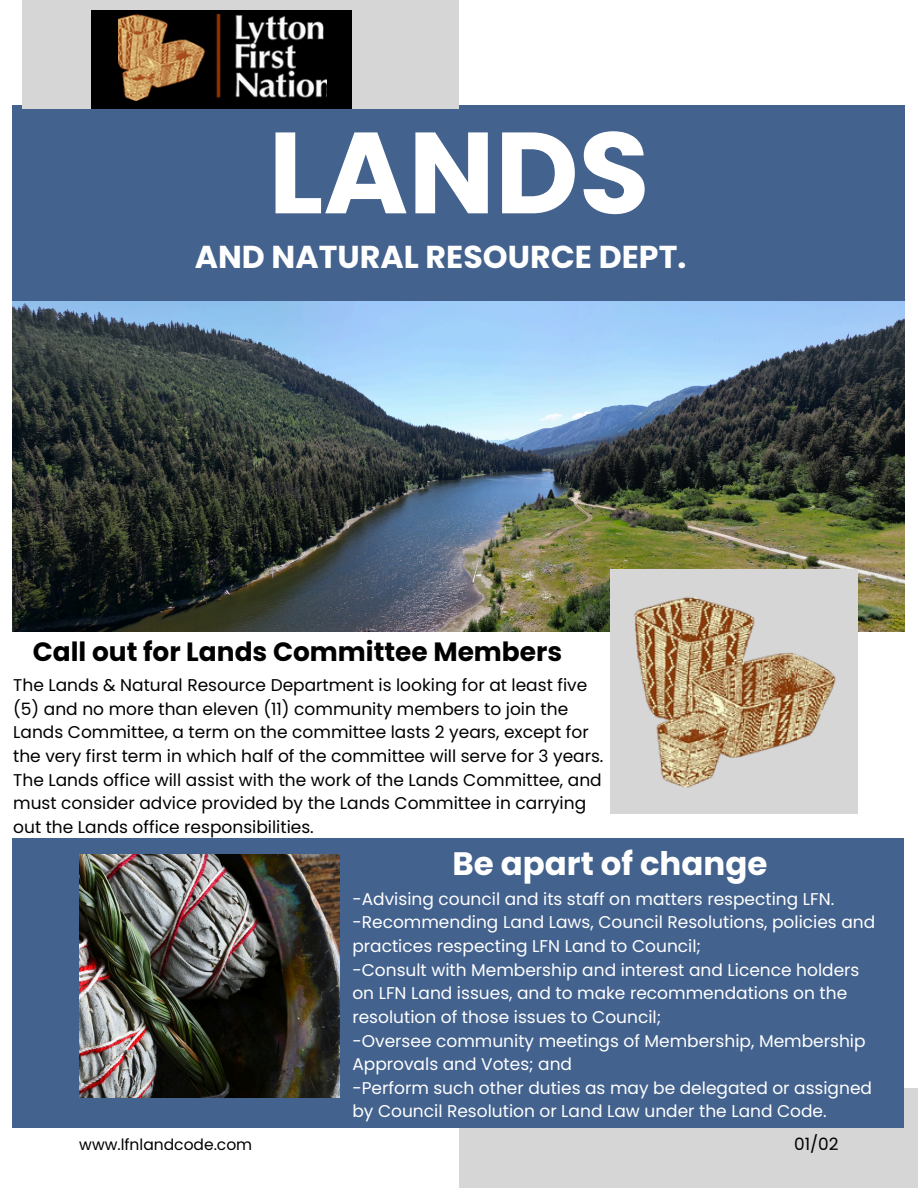
<style>
.page{position:relative;width:918px;height:1188px;background:#fff}
.page>*{position:absolute;margin:0;border:0;box-sizing:border-box;transform-origin:0 0}
.t1{font:700 115.2px "Poppins";color:#fff}
.t2{font:700 32.4px "Poppins";color:#fff}
.t3{font:700 31.65px "Poppins";color:#fff}
.t4{font:700 26.4px "Poppins";color:#000}
.t5{font:16.95px/23.7px "Poppins";color:#fff}
.t6{font:16.95px/23.7px "Poppins";color:#000}
.t7{font:15.45px "Poppins";color:#000}
</style>
<div class="page">
<div style="left:459px;top:1088px;width:459px;height:100px;background:#d6d6d6"></div>
<div style="left:13px;top:105px;width:892px;height:197px;background:#43628e"></div>
<div style="left:22px;top:0;width:436px;height:108px;background:#d6d6d6"></div>
<div style="left:13px;top:838px;width:891px;height:289px;background:#43628e"></div>
<img style="left:13px;top:302px;width:892px;height:330px">
<div style="left:610px;top:569px;width:248px;height:245px;background:#d6d6d6"></div>
<img style="left:634px;top:597px;width:202px;height:191px">
<img style="left:79px;top:855px;width:261px;height:242px">
<div style="left:92px;top:10px;width:260px;height:98px;background:#000"></div>
<img style="left:118px;top:14px;width:208px;height:87px">
<p class="t1" style="left:268px;top:92px;width:383px">LANDS</p>
<p class="t3" style="left:195px;top:235px;width:493px">AND NATURAL RESOURCE DEPT.</p>
<p class="t4" style="left:33px;top:633px;width:531px">Call out for Lands Committee Members</p>
<p class="t6" style="left:13px;top:673px;width:592px">The Lands &amp; Natural Resource Department is looking for at least five (5) and no more than eleven (11) community members to join the Lands Committee, a term on the committee lasts 2 years, except for the very first term in which half of the committee will serve for 3 years.<br>The Lands office will assist with the work of the Lands Committee, and must consider advice provided by the Lands Committee in carrying out the Lands office responsibilities.</p>
<h4 class="t2" style="left:453px;top:841px;width:316px">Be apart of change</h4>
<p class="t5" style="left:352px;top:887px;width:483px">-Advising council and its staff on matters respecting LFN.</p>
<p class="t5" style="left:352px;top:911px;width:524px">-Recommending Land Laws, Council Resolutions, policies and practices respecting LFN Land to Council;</p>
<p class="t5" style="left:352px;top:958px;width:509px">-Consult with Membership and interest and Licence holders on LFN Land issues, and to make recommendations on the resolution of those issues to Council;</p>
<p class="t5" style="left:352px;top:1029px;width:515px">-Oversee community meetings of Membership, Membership<br>Approvals and Votes; and</p>
<p class="t5" style="left:352px;top:1076px;width:521px">-Perform such other duties as may be delegated or assigned by Council Resolution or Land Law under the Land Code.</p>
<h3 class="t7" style="left:79px;top:1134px;width:175px">www.lfnlandcode.com</h3>
<p class="t6" style="left:794px;top:1133px;width:46px">01/02</p>
</div>
